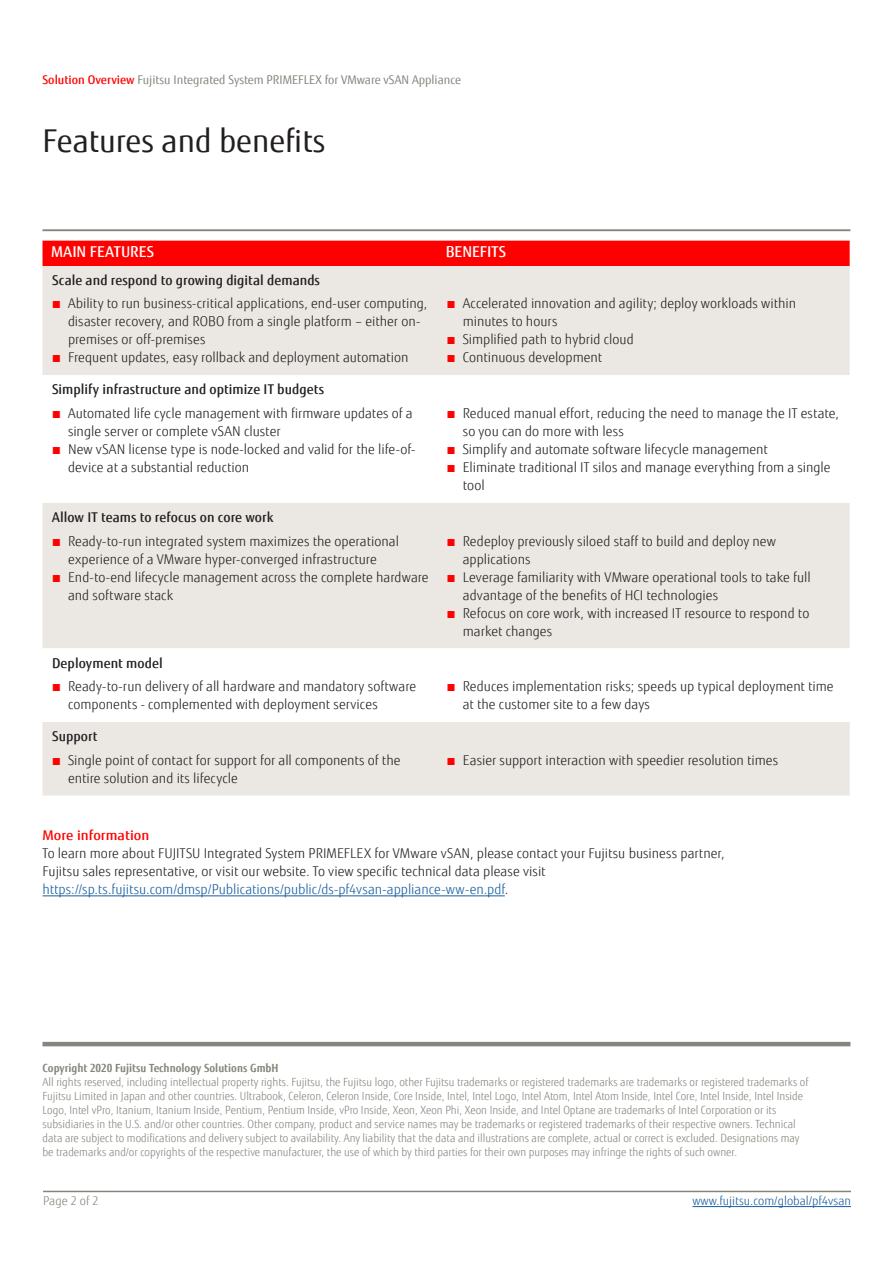
<style>
.page{position:relative;width:893px;height:1263px;background:#fff}
.page>*{position:absolute;margin:0;border:0;box-sizing:border-box;transform-origin:0 0}
.t1{font:31.5px "Fujitsu Sans";color:#231f20}
.Table_Paragraph{font:500 15px "Fujitsu Sans";letter-spacing:.005em;color:#fff}
.List_Paragraph{font:300 13.5px/18px "Fujitsu Sans";letter-spacing:.005em;color:#231f20}
.Body_Text{font:300 13.5px/18px "Fujitsu Sans";letter-spacing:.005em;color:#231f20}
.Table_Paragraph-2{font:500 13.5px "Fujitsu Sans";letter-spacing:.005em;color:#231f20}
.Body_Text_Head{font:500 13.5px "Fujitsu Sans";letter-spacing:.005em;color:#f00;scale:1.05 1}
.t2{font:12px "Fujitsu Sans";color:#86857d}
.t3{font:300 12px "Fujitsu Sans";color:#175d9e}
.t4{font:300 12px "Fujitsu Sans";color:#86857d}
.t5{font:300 11.25px "Fujitsu Sans";color:#86857d;scale:.95 1}
.t6{font:700 11.25px "Fujitsu Sans";color:#86857d;scale:.95 1}
.s1{font-weight:500;color:#f00}
.s2{color:#f00}
.s3{color:#175d9e}
</style>
<div class="page">
<hr style="left:43px;top:1191px;width:808px;height:1px;background:#86857d">
<hr style="left:692px;top:1206px;width:159px;height:1px;background:#175d9e">
<hr style="left:43px;top:229px;width:807px;height:2px;background:#86857d">
<div style="left:43px;top:241px;width:807px;height:25px;background:#f00"></div>
<div style="left:43px;top:266px;width:807px;height:530px;background:#ebe8e4"></div>
<svg style="left:43px;top:375px;width:807px;height:347px"></svg>
<hr style="left:43px;top:895px;width:462px;height:1px;background:#175d9e">
<hr style="left:43px;top:1042px;width:807px;height:4px;background:#86857d">
<p class="t2" style="left:43px;top:72px;width:420px"><span class="s1">Solution Overview</span> Fujitsu Integrated System PRIMEFLEX for VMware vSAN Appliance</p>
<p class="t1" style="left:43px;top:121px;width:284px">Features and benefits</p>
<p class="Table_Paragraph" style="left:51px;top:242px;width:105px">MAIN FEATURES</p>
<p class="Table_Paragraph" style="left:446px;top:242px;width:62px">BENEFITS</p>
<p class="Table_Paragraph-2" style="left:52px;top:272px;width:270px">Scale and respond to growing digital demands</p>
<p class="List_Paragraph" style="left:68px;top:295px;width:361px;text-indent:-17px"><span class="s2">■</span> Ability to run business-critical applications, end-user computing, disaster recovery, and ROBO from a single platform – either on&shy;premises or off-premises</p>
<p class="List_Paragraph" style="left:51px;top:349px;width:359px"><span class="s2">■</span> Frequent updates, easy rollback and deployment automation</p>
<p class="List_Paragraph" style="left:463px;top:295px;width:335px;text-indent:-17px"><span class="s2">■</span> Accelerated innovation and agility; deploy workloads within minutes to hours</p>
<p class="List_Paragraph" style="left:446px;top:331px;width:190px"><span class="s2">■</span> Simplified path to hybrid cloud</p>
<p class="List_Paragraph" style="left:446px;top:349px;width:158px"><span class="s2">■</span> Continuous development</p>
<p class="Table_Paragraph-2" style="left:52px;top:381px;width:274px">Simplify infrastructure and optimize IT budgets</p>
<p class="List_Paragraph" style="left:68px;top:404px;width:346px;text-indent:-17px"><span class="s2">■</span> Automated life cycle management with firmware updates of a single server or complete vSAN cluster</p>
<p class="List_Paragraph" style="left:68px;top:440px;width:349px;text-indent:-17px"><span class="s2">■</span> New vSAN license type is node-locked and valid for the life-of&shy;device at a substantial reduction</p>
<p class="Table_Paragraph-2" style="left:52px;top:509px;width:223px">Allow IT teams to refocus on core work</p>
<p class="List_Paragraph" style="left:51px;top:532px;width:349px;text-align:center"><span class="s2">■</span> Ready-to-run integrated system maximizes the operational experience of a VMware hyper-converged infrastructure</p>
<p class="List_Paragraph" style="left:68px;top:568px;width:362px;text-indent:-17px"><span class="s2">■</span> End-to-end lifecycle management across the complete hardware and software stack</p>
<p class="List_Paragraph" style="left:463px;top:404px;width:378px;text-indent:-17px"><span class="s2">■</span> Reduced manual effort, reducing the need to manage the IT estate, so you can do more with less</p>
<p class="List_Paragraph" style="left:446px;top:440px;width:324px"><span class="s2">■</span> Simplify and automate software lifecycle management</p>
<p class="List_Paragraph" style="left:463px;top:458px;width:369px;text-indent:-17px"><span class="s2">■</span> Eliminate traditional IT silos and manage everything from a single tool</p>
<p class="List_Paragraph" style="left:463px;top:532px;width:315px;text-indent:-17px"><span class="s2">■</span> Redeploy previously siloed staff to build and deploy new applications</p>
<p class="List_Paragraph" style="left:463px;top:568px;width:350px;text-indent:-17px"><span class="s2">■</span> Leverage familiarity with VMware operational tools to take full advantage of the benefits of HCI technologies</p>
<p class="List_Paragraph" style="left:463px;top:604px;width:348px;text-indent:-17px"><span class="s2">■</span> Refocus on core work, with increased IT resource to respond to market changes</p>
<p class="Table_Paragraph-2" style="left:52px;top:654px;width:112px">Deployment model</p>
<p class="List_Paragraph" style="left:68px;top:677px;width:350px;text-indent:-17px"><span class="s2">■</span> Ready-to-run delivery of all hardware and mandatory software components - complemented with deployment services</p>
<p class="List_Paragraph" style="left:463px;top:677px;width:372px;text-indent:-17px"><span class="s2">■</span> Reduces implementation risks; speeds up typical deployment time at the customer site to a few days</p>
<p class="Table_Paragraph-2" style="left:52px;top:728px;width:47px">Support</p>
<p class="List_Paragraph" style="left:68px;top:751px;width:334px;text-indent:-17px"><span class="s2">■</span> Single point of contact for support for all components of the entire solution and its lifecycle</p>
<p class="List_Paragraph" style="left:446px;top:751px;width:334px"><span class="s2">■</span> Easier support interaction with speedier resolution times</p>
<p class="Body_Text_Head" style="left:43px;top:827px;width:103px">More information</p>
<p class="Body_Text" style="left:43px;top:844px;width:684px">To learn more about FUJITSU Integrated System PRIMEFLEX for VMware vSAN, please contact your Fujitsu business partner,<br>Fujitsu sales representative, or visit our website. To view specific technical data please visit <span class="s3">https://sp.ts.fujitsu.com/dmsp/Publications/public/ds-pf4vsan-appliance-ww-en.pdf</span>.</p>
<p class="t6" style="left:43px;top:1060px;width:250px">Copyright 2020 Fujitsu Technology Solutions GmbH</p>
<p class="t5" style="left:43px;top:1075px;width:808px">All rights reserved, including intellectual property rights. Fujitsu, the Fujitsu logo, other Fujitsu trademarks or registered trademarks are trademarks or registered trademarks of</p>
<p class="t5" style="left:43px;top:1089px;width:802px">Fujitsu Limited in Japan and other countries. Ultrabook, Celeron, Celeron Inside, Core Inside, Intel, Intel Logo, Intel Atom, Intel Atom Inside, Intel Core, Intel Inside, Intel Inside</p>
<p class="t5" style="left:43px;top:1103px;width:774px">Logo, Intel vPro, Itanium, Itanium Inside, Pentium, Pentium Inside, vPro Inside, Xeon, Xeon Phi, Xeon Inside, and Intel Optane are trademarks of Intel Corporation or its</p>
<p class="t5" style="left:43px;top:1117px;width:794px">subsidiaries in the U.S. and/or other countries. Other company, product and service names may be trademarks or registered trademarks of their respective owners. Technical</p>
<p class="t5" style="left:43px;top:1131px;width:798px">data are subject to modifications and delivery subject to availability. Any liability that the data and illustrations are complete, actual or correct is excluded. Designations may</p>
<p class="t5" style="left:43px;top:1146px;width:733px">be trademarks and/or copyrights of the respective manufacturer, the use of which by third parties for their own purposes may infringe the rights of such owner.</p>
<p class="t4" style="left:43px;top:1193px;width:57px">Page 2 of 2</p>
<p class="t3" style="left:692px;top:1193px;width:160px">www.fujitsu.com/global/pf4vsan</p>
</div>
